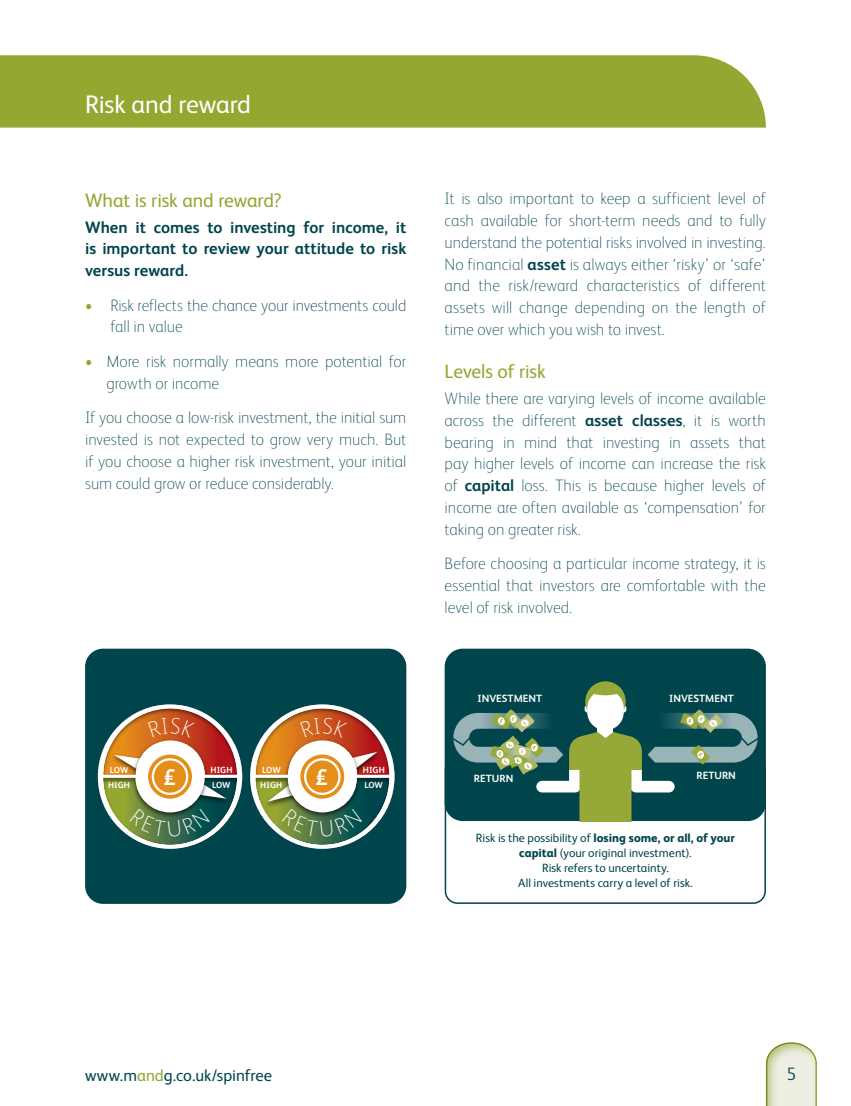
<style>
.page{position:relative;width:851px;height:1106px;background:#fff}
.page>*{position:absolute;margin:0;border:0;box-sizing:border-box;transform-origin:0 0}
.Page_-_Main_title{font:25.5px "FS Albert";letter-spacing:-.01em;color:#fff}
.t1{font:700 22.65px "FS Albert";color:#fff}
.Subheading{font:19.5px "FS Albert";letter-spacing:-.005em;color:#95a631}
.t2{font:300 18px "FS Albert";color:#00444c}
.Body_Copy{font:100 16.5px/21.8px "FS Albert";letter-spacing:-.005em;color:#00444c;text-align:justify}
.Subheading-2{font:100 16.5px/21.8px "FS Albert";color:#00444c;text-align:justify}
.Body_Copy-2{font:700 16.5px/21.8px "FS Albert";color:#00444c;text-align:justify}
.t3{font:16.5px "FS Albert";color:#00444c}
.t4{font:12px/15px "FS Albert";color:#00444c;text-align:center}
.t5{font:700 10.5px "FS Albert";color:#fff}
.t6{font:700 9px "FS Albert";color:#fff}
.s1{color:#95a631}
.s2{font-weight:700}
.s3{font-weight:800}
</style>
<div class="page">
<div style="left:0;top:55px;width:765px;height:73px;background:#95a631"></div>
<div style="left:763px;top:1040px;width:54px;height:66px;background:#95a631;opacity:.6"></div>
<svg style="left:444px;top:807px;width:321px;height:96px"></svg>
<div style="left:444px;top:648px;width:321px;height:173px;background:#00444c;border-radius:18px"></div>
<svg style="left:585px;top:681px;width:40px;height:40px"></svg>
<div style="left:587px;top:690px;width:36px;height:37px;background:#fff;border-radius:50%"></div>
<div style="left:591px;top:688px;width:28px;height:7px;background:#96a838;border-radius:50%"></div>
<svg style="left:450px;top:709px;width:310px;height:112px"></svg>
<div style="left:85px;top:648px;width:321px;height:255px;background:#00444c;border-radius:18px"></div>
<svg style="left:98px;top:704px;width:144px;height:144px"></svg>
<svg style="left:250px;top:704px;width:144px;height:144px"></svg>
<p class="Page_-_Main_title" style="left:85px;top:90px;width:167px">Risk and reward</p>
<p class="Subheading" style="left:85px;top:189px;width:198px">What is risk and reward?</p>
<p class="Body_Copy-2" style="left:85px;top:216px;width:323px">When it comes to investing for income, it is important to review your attitude to risk versus reward.</p>
<p class="Body_Copy" style="left:111px;top:294px;width:297px;text-indent:-26px"><span class="s1">•</span> Risk reflects the chance your investments could fall in value</p>
<p class="Body_Copy" style="left:106px;top:350px;width:301px;text-indent:-21px"><span class="s1">•</span> More risk normally means more potential for growth or income</p>
<p class="Body_Copy" style="left:85px;top:407px;width:323px">If you choose a low-risk investment, the initial sum invested is not expected to grow very much. But if you choose a higher risk investment, your initial sum could grow or reduce considerably.</p>
<p class="Subheading-2" style="left:444px;top:188px;width:323px">It is also important to keep a sufficient level of cash available for short-term needs and to fully understand the potential risks involved in investing.<br>No financial <span class="s2">asset</span> is always either ‘risky’ or ‘safe’ and the risk/reward characteristics of different assets will change depending on the length of time over which you wish to invest.</p>
<p class="Subheading" style="left:444px;top:360px;width:102px">Levels of risk</p>
<p class="Body_Copy" style="left:444px;top:387px;width:323px">While there are varying levels of income available across the different <span class="s2">asset classes</span>, it is worth bearing in mind that investing in assets that pay higher levels of income can increase the risk of <span class="s2">capital</span> loss. This is because higher levels of income are often available as ‘compensation’ for taking on greater risk.</p>
<p class="Body_Copy" style="left:444px;top:552px;width:323px">Before choosing a particular income strategy, it is essential that investors are comfortable with the level of risk involved.</p>
<p class="t5" style="left:477px;top:692px;width:66px">INVESTMENT</p>
<p class="t5" style="left:669px;top:693px;width:66px">INVESTMENT</p>
<p class="t6" style="left:110px;top:764px;width:20px">LOW</p>
<p class="t6" style="left:210px;top:764px;width:23px">HIGH</p>
<p class="t6" style="left:108px;top:780px;width:23px">HIGH</p>
<p class="t6" style="left:212px;top:780px;width:20px">LOW</p>
<p class="t1" style="left:163px;top:764px;width:14px">£</p>
<p class="t6" style="left:262px;top:764px;width:20px">LOW</p>
<p class="t6" style="left:363px;top:764px;width:23px">HIGH</p>
<p class="t6" style="left:260px;top:780px;width:23px">HIGH</p>
<p class="t6" style="left:364px;top:780px;width:20px">LOW</p>
<p class="t1" style="left:315px;top:764px;width:14px">£</p>
<p class="t5" style="left:474px;top:772px;width:41px">RETURN</p>
<p class="t5" style="left:696px;top:769px;width:41px">RETURN</p>
<p class="t4" style="left:476px;top:830px;width:260px">Risk is the possibility of <span class="s3">losing some, or all, of your capital</span> (your original investment).<br>Risk refers to uncertainty.<br>All investments carry a level of risk.</p>
<p class="t3" style="left:85px;top:1065px;width:188px">www.m<span class="s1">and</span>g.co.uk/spinfree</p>
<p class="t2" style="left:786px;top:1064px;width:11px">5</p>
</div>
